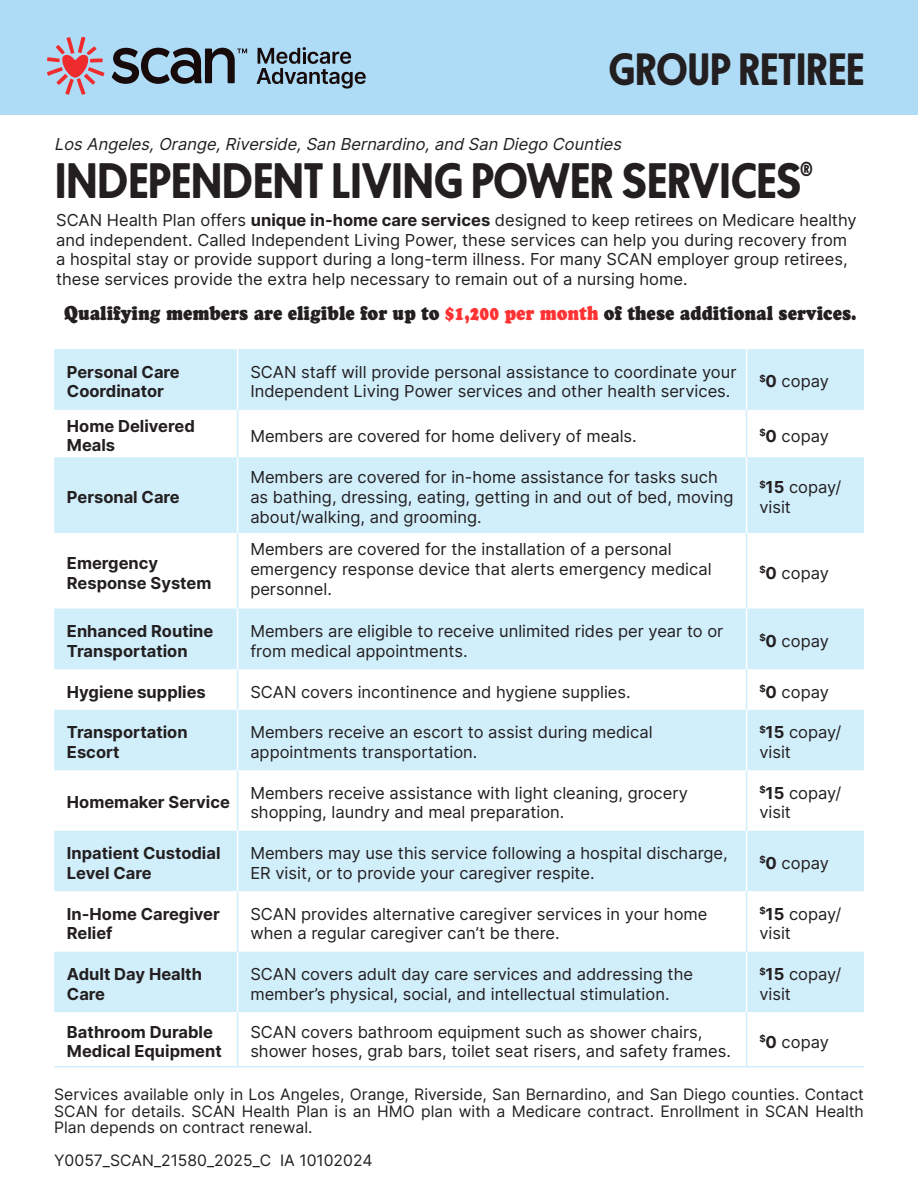
<style>
.page{position:relative;width:918px;height:1188px;background:#fff}
.page>*{position:absolute;margin:0;border:0;box-sizing:border-box;transform-origin:0 0}
.t1{font:49.5px "SCAN Sans";color:#231f20}
.t2{font:45px "SCAN Sans";color:#231f20}
.t3{font:21px "Cooper Black Pro Cd";color:#231f20}
.t4{font:16.5px/19.8px "Inter";color:#231f20}
.t5{font:700 16.5px/19.8px "Inter";color:#231f20}
.t6{font:italic 16.5px "Inter";color:#231f20}
.t7{font:15.75px/16.5px "Inter";color:#231f20;text-align:justify}
.s1{font-weight:700}
.s2{color:#f33}
</style>
<div class="page">
<div style="left:0;top:0;width:918px;height:114px;background:#aedbf5"></div>
<svg style="left:257px;top:47px;width:109px;height:42px"></svg>
<svg style="left:47px;top:37px;width:57px;height:57px"></svg>
<svg style="left:112px;top:48px;width:135px;height:36px"></svg>
<div style="left:54px;top:349px;width:810px;height:61px;background:#d1eefb"></div>
<svg style="left:54px;top:457px;width:810px;height:313px;fill:#d1eefb"></svg>
<div style="left:54px;top:831px;width:810px;height:60px;background:#d1eefb"></div>
<div style="left:54px;top:952px;width:810px;height:60px;background:#d1eefb"></div>
<hr style="left:237px;top:410px;width:1px;height:47px;background:#d1eefb">
<hr style="left:746px;top:410px;width:1px;height:47px;background:#d1eefb">
<hr style="left:237px;top:349px;width:1px;height:61px;background:#fff">
<hr style="left:746px;top:349px;width:1px;height:61px;background:#fff">
<hr style="left:237px;top:457px;width:1px;height:76px;background:#fff">
<hr style="left:746px;top:457px;width:1px;height:76px;background:#fff">
<hr style="left:237px;top:609px;width:1px;height:60px;background:#fff">
<hr style="left:746px;top:609px;width:1px;height:60px;background:#fff">
<hr style="left:237px;top:710px;width:1px;height:60px;background:#fff">
<hr style="left:746px;top:710px;width:1px;height:60px;background:#fff">
<hr style="left:237px;top:831px;width:1px;height:60px;background:#fff">
<hr style="left:746px;top:831px;width:1px;height:60px;background:#fff">
<hr style="left:237px;top:952px;width:1px;height:60px;background:#fff">
<hr style="left:746px;top:952px;width:1px;height:60px;background:#fff">
<hr style="left:237px;top:533px;width:1px;height:76px;background:#d1eefb">
<hr style="left:746px;top:533px;width:1px;height:76px;background:#d1eefb">
<hr style="left:237px;top:669px;width:1px;height:41px;background:#d1eefb">
<hr style="left:746px;top:669px;width:1px;height:41px;background:#d1eefb">
<hr style="left:237px;top:770px;width:1px;height:61px;background:#d1eefb">
<hr style="left:746px;top:770px;width:1px;height:61px;background:#d1eefb">
<hr style="left:237px;top:891px;width:1px;height:61px;background:#d1eefb">
<hr style="left:746px;top:891px;width:1px;height:61px;background:#d1eefb">
<hr style="left:237px;top:1012px;width:1px;height:54px;background:#d1eefb">
<hr style="left:746px;top:1012px;width:1px;height:54px;background:#d1eefb">
<hr style="left:54px;top:1066px;width:184px;height:2px;background:#d1eefb">
<hr style="left:238px;top:1066px;width:509px;height:2px;background:#d1eefb">
<hr style="left:747px;top:1066px;width:117px;height:2px;background:#d1eefb">
<p class="t2" style="left:609px;top:37px;width:257px">GROUP RETIREE</p>
<p class="t6" style="left:54px;top:132px;width:573px">LosAngeles,Orange,Riverside,San Bernardino,and San Diego Counties</p>
<p class="t1" style="left:55px;top:145px;width:759px">INDEPENDENT LIVING POWER SERVICES<sup>®</sup></p>
<p class="t4" style="left:56px;top:210px;width:802px">SCAN Health Plan offers <span class="s1">unique in-home care services</span> designed to keep retirees on Medicare healthy and independent. Called Independent Living Power, these services can help you during recovery from a hospital stay or provide support during a long-term illness. For many SCAN employer group retirees, these services provide the extra help necessary to remain out of a nursing home.</p>
<p class="t3" style="left:64px;top:301px;width:794px">Qualifying members are eligible for up to <span class="s2">$1,200 per month</span> of these additional services.</p>
<p class="t5" style="left:67px;top:361px;width:114px">Personal Care<br>Coordinator</p>
<p class="t4" style="left:250px;top:361px;width:488px">SCAN staff will provide personal assistance to coordinate your<br>Independent Living Power services and other health services.</p>
<p class="t4" style="left:759px;top:371px;width:71px"><sup>$</sup><span class="s1">0</span> copay</p>
<p class="t5" style="left:67px;top:416px;width:129px">Home Delivered<br>Meals</p>
<p class="t4" style="left:250px;top:425px;width:388px">Members are covered for home delivery of meals.</p>
<p class="t4" style="left:759px;top:425px;width:71px"><sup>$</sup><span class="s1">0</span> copay</p>
<p class="t5" style="left:67px;top:487px;width:114px">Personal Care</p>
<p class="t4" style="left:250px;top:467px;width:485px">Members are covered for in-home assistance for tasks such as bathing, dressing, eating, getting in and out of bed, moving about/walking, and grooming.</p>
<p class="t4" style="left:759px;top:477px;width:83px"><sup>$</sup><span class="s1">15</span> copay/ visit</p>
<p class="t5" style="left:67px;top:552px;width:146px">Emergency<br>Response System</p>
<p class="t4" style="left:250px;top:539px;width:463px">Members are covered for the installation of a personal emergency response device that alerts emergency medical personnel.</p>
<p class="t4" style="left:759px;top:562px;width:71px"><sup>$</sup><span class="s1">0</span> copay</p>
<p class="t5" style="left:67px;top:621px;width:148px">Enhanced Routine<br>Transportation</p>
<p class="t4" style="left:250px;top:621px;width:475px">Members are eligible to receive unlimited rides per year to or from medical appointments.</p>
<p class="t4" style="left:759px;top:631px;width:71px"><sup>$</sup><span class="s1">0</span> copay</p>
<p class="t5" style="left:67px;top:681px;width:140px">Hygiene supplies</p>
<p class="t4" style="left:250px;top:681px;width:382px">SCAN covers incontinence and hygiene supplies.</p>
<p class="t4" style="left:759px;top:681px;width:71px"><sup>$</sup><span class="s1">0</span> copay</p>
<p class="t5" style="left:67px;top:722px;width:122px">Transportation<br>Escort</p>
<p class="t4" style="left:250px;top:722px;width:404px">Members receive an escort to assist during medical appointments transportation.</p>
<p class="t4" style="left:759px;top:722px;width:83px"><sup>$</sup><span class="s1">15</span> copay/ visit</p>
<p class="t5" style="left:67px;top:792px;width:165px">Homemaker Service</p>
<p class="t4" style="left:250px;top:782px;width:439px">Members receive assistance with light cleaning, grocery shopping, laundry and meal preparation.</p>
<p class="t4" style="left:759px;top:782px;width:83px"><sup>$</sup><span class="s1">15</span> copay/ visit</p>
<p class="t5" style="left:67px;top:843px;width:155px">Inpatient Custodial<br>Level Care</p>
<p class="t4" style="left:250px;top:843px;width:479px">Members may use this service following a hospital discharge,<br>ER visit, or to provide your caregiver respite.</p>
<p class="t4" style="left:759px;top:853px;width:71px"><sup>$</sup><span class="s1">0</span> copay</p>
<p class="t5" style="left:67px;top:903px;width:154px">In-Home Caregiver<br>Relief</p>
<p class="t4" style="left:250px;top:903px;width:459px">SCAN provides alternative caregiver services in your home when a regular caregiver can’t be there.</p>
<p class="t4" style="left:759px;top:903px;width:83px"><sup>$</sup><span class="s1">15</span> copay/ visit</p>
<p class="t5" style="left:67px;top:964px;width:137px">Adult Day Health<br>Care</p>
<p class="t4" style="left:250px;top:964px;width:444px">SCAN covers adult day care services and addressing the member’s physical, social, and intellectual stimulation.</p>
<p class="t4" style="left:759px;top:964px;width:83px"><sup>$</sup><span class="s1">15</span> copay/ visit</p>
<p class="t5" style="left:67px;top:1021px;width:156px">Bathroom Durable<br>Medical Equipment</p>
<p class="t4" style="left:250px;top:1021px;width:482px">SCAN covers bathroom equipment such as shower chairs, shower hoses, grab bars, toilet seat risers, and safety frames.</p>
<p class="t4" style="left:759px;top:1031px;width:71px"><sup>$</sup><span class="s1">0</span> copay</p>
<p class="t7" style="left:54px;top:1086px;width:811px">Services available only in Los Angeles, Orange, Riverside, San Bernardino, and San Diego counties. Contact SCAN for details. SCAN Health Plan is an HMO plan with a Medicare contract. Enrollment in SCAN Health Plan depends on contract renewal.</p>
<p class="t7" style="left:54px;top:1152px;width:320px">Y0057_SCAN_21580_2025_C IA 10102024</p>
</div>
